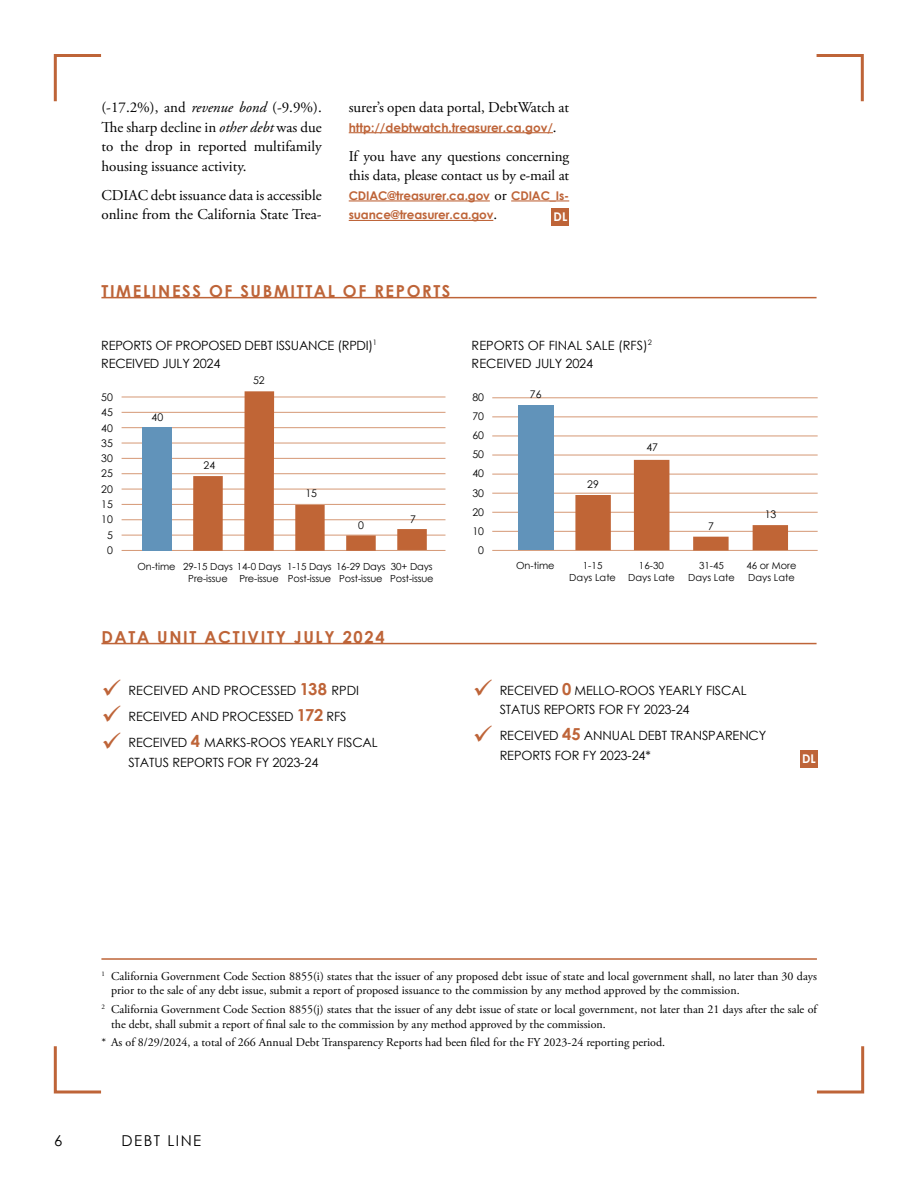
<style>
.page{position:relative;width:918px;height:1188px;background:#fff}
.page>*{position:absolute;margin:0;border:0;box-sizing:border-box;transform-origin:0 0}
.t1{font:700 16.5px "Century Gothic";letter-spacing:.1em;color:#be6438}
.t2{font:15px/19.5px "Adobe Garamond Pro";color:#000}
.t3{font:15px "Century Gothic";letter-spacing:.1em;color:#000}
.t4{font:12.75px/19.5px "Century Gothic";letter-spacing:-.01em;color:#000}
.t5{font:12px/14.4px "Adobe Garamond Pro";color:#000}
.t6{font:700 12px/19.5px "Century Gothic";letter-spacing:-.01em;color:#be6438}
.t7{font:700 12px "Century Gothic";color:#fff}
.t8{font:10.5px/19px "Century Gothic";color:#000;text-align:justify}
.t9{font:9.75px/11.7px "Century Gothic";letter-spacing:-.01em;color:#000;text-align:center}
.s1{font-style:italic}
.s2{font-family:"Adobe Garamond Pro";font-weight:400;font-size:15px;color:#000}
.s3{color:#be6438}
.s4{font-weight:700;font-size:16.5px;color:#be6438}
</style>
<div class="page">
<svg style="left:53px;top:54px;width:49px;height:48px"></svg>
<svg style="left:816px;top:1046px;width:49px;height:48px"></svg>
<svg style="left:816px;top:54px;width:48px;height:48px"></svg>
<svg style="left:53px;top:1046px;width:49px;height:48px"></svg>
<hr style="left:101px;top:297px;width:716px;height:1px;background:#be6438">
<hr style="left:101px;top:958px;width:716px;height:2px;background:#be6438">
<hr style="left:101px;top:643px;width:716px;height:1px;background:#be6438">
<hr style="left:122px;top:397px;width:323px;height:1px;background:#d59875">
<hr style="left:122px;top:550px;width:323px;height:1px;background:#d59875">
<hr style="left:122px;top:458px;width:323px;height:1px;background:#d59875">
<hr style="left:122px;top:427px;width:323px;height:1px;background:#d59875">
<hr style="left:122px;top:519px;width:323px;height:1px;background:#d59875">
<hr style="left:122px;top:489px;width:323px;height:1px;background:#d59875">
<hr style="left:122px;top:412px;width:323px;height:1px;background:#d59875">
<hr style="left:122px;top:473px;width:323px;height:1px;background:#d59875">
<hr style="left:122px;top:443px;width:323px;height:1px;background:#d59875">
<hr style="left:122px;top:535px;width:323px;height:1px;background:#d59875">
<hr style="left:122px;top:504px;width:323px;height:1px;background:#d59875">
<div style="left:142px;top:427px;width:30px;height:124px;background:#6193ba"></div>
<svg style="left:193px;top:391px;width:81px;height:160px"></svg>
<svg style="left:295px;top:505px;width:132px;height:46px"></svg>
<hr style="left:492px;top:550px;width:326px;height:1px;background:#d59875">
<hr style="left:492px;top:397px;width:326px;height:1px;background:#d59875">
<hr style="left:492px;top:512px;width:326px;height:1px;background:#d59875">
<hr style="left:492px;top:493px;width:326px;height:1px;background:#d59875">
<hr style="left:492px;top:531px;width:326px;height:1px;background:#d59875">
<hr style="left:492px;top:416px;width:326px;height:1px;background:#d59875">
<hr style="left:492px;top:436px;width:326px;height:1px;background:#d59875">
<hr style="left:492px;top:455px;width:326px;height:1px;background:#d59875">
<hr style="left:492px;top:474px;width:326px;height:1px;background:#d59875">
<svg style="left:575px;top:460px;width:213px;height:91px"></svg>
<div style="left:518px;top:405px;width:36px;height:145px;background:#6193ba"></div>
<div style="left:800px;top:750px;width:18px;height:17px;background:#be6438"></div>
<div style="left:552px;top:208px;width:17px;height:18px;background:#be6438"></div>
<hr style="left:349px;top:132px;width:204px;height:1px;background:#be6438">
<hr style="left:349px;top:200px;width:141px;height:1px;background:#be6438">
<hr style="left:511px;top:200px;width:58px;height:1px;background:#be6438">
<hr style="left:349px;top:220px;width:144px;height:1px;background:#be6438">
<p class="t2" style="left:101px;top:98px;width:222px;text-align:justify">(-17.2%), and <span class="s1">revenue bond</span> (-9.9%).<br>The sharp decline in <span class="s1">other debt</span> was due to the drop in reported multifamily housing issuance activity.</p>
<p class="t2" style="left:101px;top:186px;width:222px">CDIAC debt issuance data is accessible online from the California State Trea-</p>
<p class="t2" style="left:349px;top:98px;width:221px">surer’s open data portal, DebtWatch at</p>
<p class="t6" style="left:349px;top:117px;width:209px">http://debtwatch.treasurer.ca.gov/<span class="s2">.</span></p>
<p class="t2" style="left:349px;top:147px;width:222px">If you have any questions concerning this data, please contact us by e-mail at</p>
<p class="t6" style="left:349px;top:185px;width:222px">CDIAC@treasurer.ca.gov <span class="s2">or</span> CDIAC_Is&shy;suance@treasurer.ca.gov<span class="s2">.</span></p>
<p class="t7" style="left:554px;top:208px;width:15px">DL</p>
<h1 class="t1" style="left:101px;top:278px;width:351px">TIMELINESS OF SUBMITTAL OF REPORTS</h1>
<p class="t4" style="left:101px;top:336px;width:277px;line-height:18px">REPORTS OF PROPOSED DEBT ISSUANCE (RPDI)<sup>1<br></sup>RECEIVED JULY 2024</p>
<p class="t4" style="left:472px;top:336px;width:182px;line-height:18px">REPORTS OF FINAL SALE (RFS)<sup>2<br></sup>RECEIVED JULY 2024</p>
<p class="t8" style="left:101px;top:387px;width:13px">50</p>
<p class="t8" style="left:101px;top:403px;width:13px">45</p>
<p class="t8" style="left:101px;top:418px;width:13px">40</p>
<p class="t8" style="left:101px;top:433px;width:13px">35</p>
<p class="t8" style="left:101px;top:449px;width:13px">30</p>
<p class="t8" style="left:101px;top:464px;width:13px">25</p>
<p class="t8" style="left:101px;top:479px;width:13px">20</p>
<p class="t8" style="left:101px;top:495px;width:13px">15</p>
<p class="t8" style="left:101px;top:510px;width:13px">10</p>
<p class="t8" style="left:107px;top:525px;width:7px">5</p>
<p class="t8" style="left:107px;top:541px;width:7px">0</p>
<p class="t8" style="left:152px;top:407px;width:13px">40</p>
<p class="t8" style="left:204px;top:455px;width:13px">24</p>
<p class="t8" style="left:253px;top:371px;width:13px">52</p>
<p class="t8" style="left:305px;top:484px;width:13px">15</p>
<p class="t8" style="left:358px;top:515px;width:7px">0</p>
<p class="t8" style="left:410px;top:509px;width:7px">7</p>
<p class="t9" style="left:138px;top:560px;width:145px;line-height:12.3px">On-time 29-15 Days 14-0 Days<br>Pre-issue</p>
<p class="t9" style="left:287px;top:560px;width:100px;line-height:12.3px;text-align:left">1-15 Days 16-29 Days<br>Post-issue</p>
<p class="t9" style="left:390px;top:560px;width:45px;line-height:12.3px;text-align:left">30+ Days<br>Post-issue</p>
<p class="t9" style="left:239px;top:573px;width:41px">Pre-issue</p>
<p class="t9" style="left:339px;top:573px;width:45px">Post-issue</p>
<h1 class="t1" style="left:101px;top:624px;width:285px">DATA UNIT ACTIVITY JULY 2024</h1>
<p class="t4" style="left:101px;top:680px;width:259px"><span class="s3">✓</span> RECEIVED AND PROCESSED <span class="s4">138</span> RPDI</p>
<p class="t4" style="left:101px;top:706px;width:247px"><span class="s3">✓</span> RECEIVED AND PROCESSED <span class="s4">172</span> RFS</p>
<p class="t4" style="left:128px;top:733px;width:251px;text-indent:-27px"><span class="s3">✓</span> RECEIVED <span class="s4">4</span> MARKS-ROOS YEARLY FISCAL<br>STATUS REPORTS FOR FY 2023-24</p>
<p class="t8" style="left:472px;top:388px;width:13px">80<br>70<br>60<br>50<br>40</p>
<p class="t8" style="left:472px;top:502px;width:13px">20</p>
<p class="t8" style="left:472px;top:483px;width:13px">30</p>
<p class="t8" style="left:472px;top:521px;width:13px">10</p>
<p class="t8" style="left:478px;top:541px;width:7px">0</p>
<p class="t8" style="left:530px;top:385px;width:13px">76</p>
<p class="t8" style="left:587px;top:474px;width:13px">29</p>
<p class="t8" style="left:646px;top:438px;width:13px">47</p>
<p class="t8" style="left:708px;top:516px;width:7px">7</p>
<p class="t8" style="left:765px;top:505px;width:13px">13</p>
<p class="t9" style="left:516px;top:560px;width:40px">On-time</p>
<p class="t9" style="left:569px;top:560px;width:48px">1-15<br>Days Late</p>
<p class="t9" style="left:628px;top:560px;width:48px">16-30<br>Days Late</p>
<p class="t9" style="left:688px;top:560px;width:48px">31-45<br>Days Late</p>
<p class="t9" style="left:746px;top:560px;width:52px;text-align:left">46 or More<br>Days Late</p>
<p class="t4" style="left:500px;top:680px;width:248px;text-indent:-27px"><span class="s3">✓</span> RECEIVED <span class="s4">0</span> MELLO-ROOS YEARLY FISCAL<br>STATUS REPORTS FOR FY 2023-24</p>
<p class="t4" style="left:500px;top:726px;width:268px;text-indent:-27px"><span class="s3">✓</span> RECEIVED <span class="s4">45</span> ANNUAL DEBT TRANSPARENCY<br>REPORTS FOR FY 2023-24*</p>
<p class="t7" style="left:802px;top:750px;width:15px">DL</p>
<p class="t5" style="left:111px;top:969px;width:707px;text-indent:-10px"><sup>1</sup> California Government Code Section 8855(i) states that the issuer of any proposed debt issue of state and local government shall, no later than 30 days prior to the sale of any debt issue, submit a report of proposed issuance to the commission by any method approved by the commission.</p>
<p class="t5" style="left:111px;top:1003px;width:707px;text-indent:-10px"><sup>2</sup> California Government Code Section 8855(j) states that the issuer of any debt issue of state or local government, not later than 21 days after the sale of the debt, shall submit a report of final sale to the commission by any method approved by the commission.</p>
<p class="t5" style="left:101px;top:1036px;width:565px">* As of 8/29/2024, a total of 266 Annual Debt Transparency Reports had been filed for the FY 2023-24 reporting period.</p>
<p class="t3" style="left:54px;top:1130px;width:10px">6</p>
<p class="t3" style="left:122px;top:1130px;width:81px">DEBT LINE</p>
</div>
